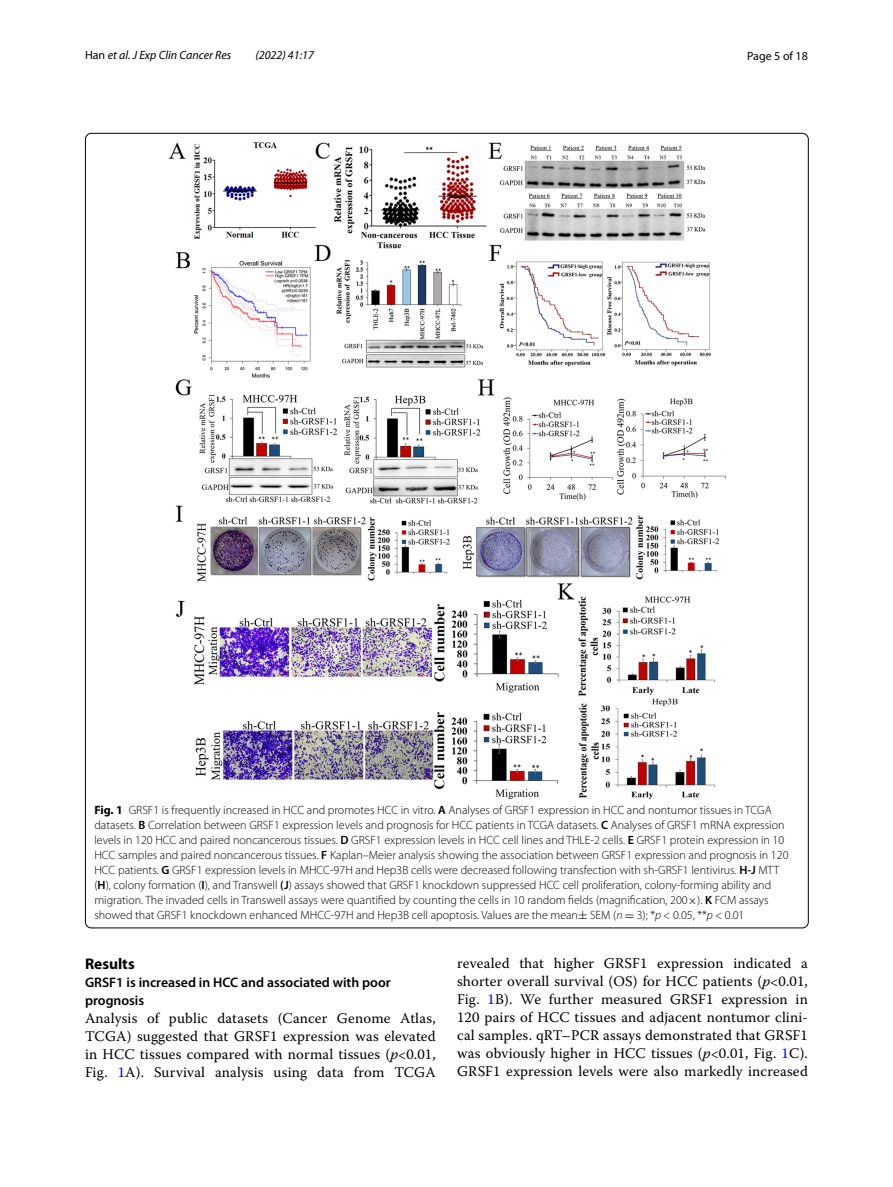
<style>
.page{position:relative;width:893px;height:1187px;background:#fff}
.page>*{position:absolute;margin:0;border:0;box-sizing:border-box;transform-origin:0 0}
.t1{font:700 15.45px "Myriad Pro";color:#000}
.t2{font:14.7px/18px "Warnock Pro";letter-spacing:.01em;color:#000;text-align:justify}
.t3{font:600 13.8px/18px "Myriad Pro";color:#000}
.t4{font:300 12px/15px "Myriad Pro";color:#000}
.t5{font:italic 12px "Myriad Pro";color:#000}
.t6{font:12px "Myriad Pro";color:#000}
.s1{font-style:normal}
.s2{font-weight:700}
.s3{font-weight:600}
.s4{font-family:"MTSY";font-weight:400}
.s5{font-style:italic}
.s6{color:#00f}
</style>
<div class="page">
<img style="left:168px;top:142px;width:557px;height:656px">
<p class="t5" style="left:85px;top:48px;width:148px"><span class="s1">Han</span> et al. J Exp Clin Cancer Res</p>
<p class="t5" style="left:255px;top:48px;width:60px">(2022) 41:17</p>
<p class="t6" style="left:747px;top:48px;width:62px">Page 5 of 18</p>
<p class="t4" style="left:94px;top:802px;width:696px"><span class="s2">Fig. 1</span> GRSF1 is frequently increased in HCC and promotes HCC in vitro. <span class="s3">A</span> Analyses of GRSF1 expression in HCC and nontumor tissues in TCGA datasets. <span class="s3">B</span> Correlation between GRSF1 expression levels and prognosis for HCC patients in TCGA datasets. <span class="s3">C</span> Analyses of GRSF1 mRNA expression levels in 120 HCC and paired noncancerous tissues. <span class="s3">D</span> GRSF1 expression levels in HCC cell lines and THLE-2 cells. <span class="s3">E</span> GRSF1 protein expression in 10<br>HCC samples and paired noncancerous tissues. <span class="s3">F</span> Kaplan–Meier analysis showing the association between GRSF1 expression and prognosis in 120<br>HCC patients. <span class="s3">G</span> GRSF1 expression levels in MHCC-97H and Hep3B cells were decreased following transfection with sh-GRSF1 lentivirus. <span class="s3">H-J</span> MTT (<span class="s3">H</span>), colony formation (<span class="s3">I</span>), and Transwell <span class="s3">(J</span>) assays showed that GRSF1 knockdown suppressed HCC cell proliferation, colony-forming ability and migration. The invaded cells in Transwell assays were quantified by counting the cells in 10 random fields (magnification, 200<span class="s4">×</span>). <span class="s3">K</span> FCM assays showed that GRSF1 knockdown enhanced MHCC-97H and Hep3B cell apoptosis. Values are the mean<span class="s4">±</span> SEM (<span class="s5">n</span> <span class="s4">=</span> 3); *<span class="s5">p</span> &lt; 0.05, **<span class="s5">p</span> &lt; 0.01</p>
<p class="t1" style="left:85px;top:953px;width:51px">Results</p>
<p class="t3" style="left:85px;top:973px;width:307px">GRSF1 is increased in HCC and associated with poor prognosis</p>
<p class="t2" style="left:85px;top:1008px;width:352px">Analysis of public datasets (Cancer Genome Atlas, TCGA) suggested that GRSF1 expression was elevated in HCC tissues compared with normal tissues (<span class="s5">p</span>&lt;0.01, Fig. <span class="s6">1</span>A). Survival analysis using data from TCGA</p>
<p class="t2" style="left:457px;top:954px;width:352px">revealed that higher GRSF1 expression indicated a shorter overall survival (OS) for HCC patients (<span class="s5">p</span>&lt;0.01, Fig. <span class="s6">1</span>B). We further measured GRSF1 expression in 120 pairs of HCC tissues and adjacent nontumor clini&shy;cal samples. qRT–PCR assays demonstrated that GRSF1 was obviously higher in HCC tissues (<span class="s5">p</span>&lt;0.01, Fig. <span class="s6">1</span>C).<br>GRSF1 expression levels were also markedly increased</p>
</div>
